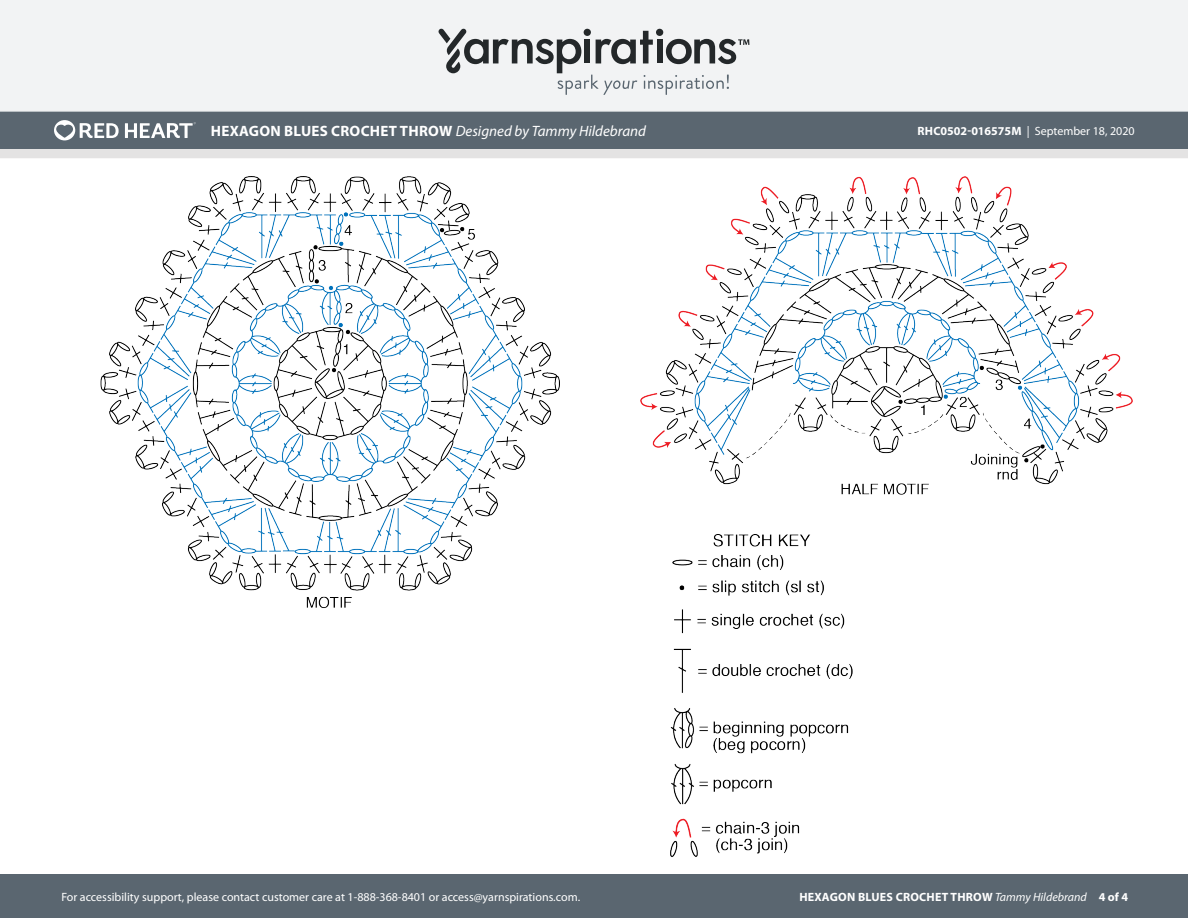
<style>
.page{position:relative;width:1188px;height:918px;background:#fff}
.page>*{position:absolute;margin:0;border:0;box-sizing:border-box;transform-origin:0 0}
.t1{font:italic 15px "Myriad Pro";color:#fff}
.t2{font:12px "Myriad Pro";color:#fff}
.t3{font:700 12px "Myriad Pro";letter-spacing:.02em;color:#fff}
.s1{font-weight:700;font-style:normal}
.s2{font-weight:700}
.s3{font-weight:400;font-style:italic}
</style>
<div class="page">
<div style="left:0;top:875px;width:1188px;height:43px;background:#5a6670"></div>
<div style="left:0;top:149px;width:1188px;height:9px;background:#e4e3e3"></div>
<div style="left:0;top:111px;width:1188px;height:38px;background:#5a6670"></div>
<div style="left:0;top:0;width:1188px;height:112px;background:#f2f3f4"></div>
<svg style="left:438px;top:29px;width:311px;height:66px"></svg>
<svg style="left:54px;top:120px;width:65px;height:20px"></svg>
<svg style="left:125px;top:122px;width:71px;height:16px"></svg>
<img style="left:101px;top:177px;width:459px;height:431px">
<img style="left:640px;top:177px;width:493px;height:318px">
<img style="left:670px;top:534px;width:183px;height:323px">
<p class="t1" style="left:211px;top:122px;width:437px"><span class="s1">HEXAGON BLUES CROCHET THROW</span> Designed by Tammy Hildebrand</p>
<p class="t2" style="left:917px;top:124px;width:219px"><span class="s2">RHC0502-016575M</span> | September 18, 2020</p>
<p class="t2" style="left:61px;top:890px;width:520px">For accessibility support, please contact customer care at 1-888-368-8401 or access@yarnspirations.com.</p>
<p class="t3" style="left:799px;top:889px;width:330px">HEXAGON BLUES CROCHET THROW <span class="s3">Tammy Hildebrand</span> 4 of 4</p>
</div>
